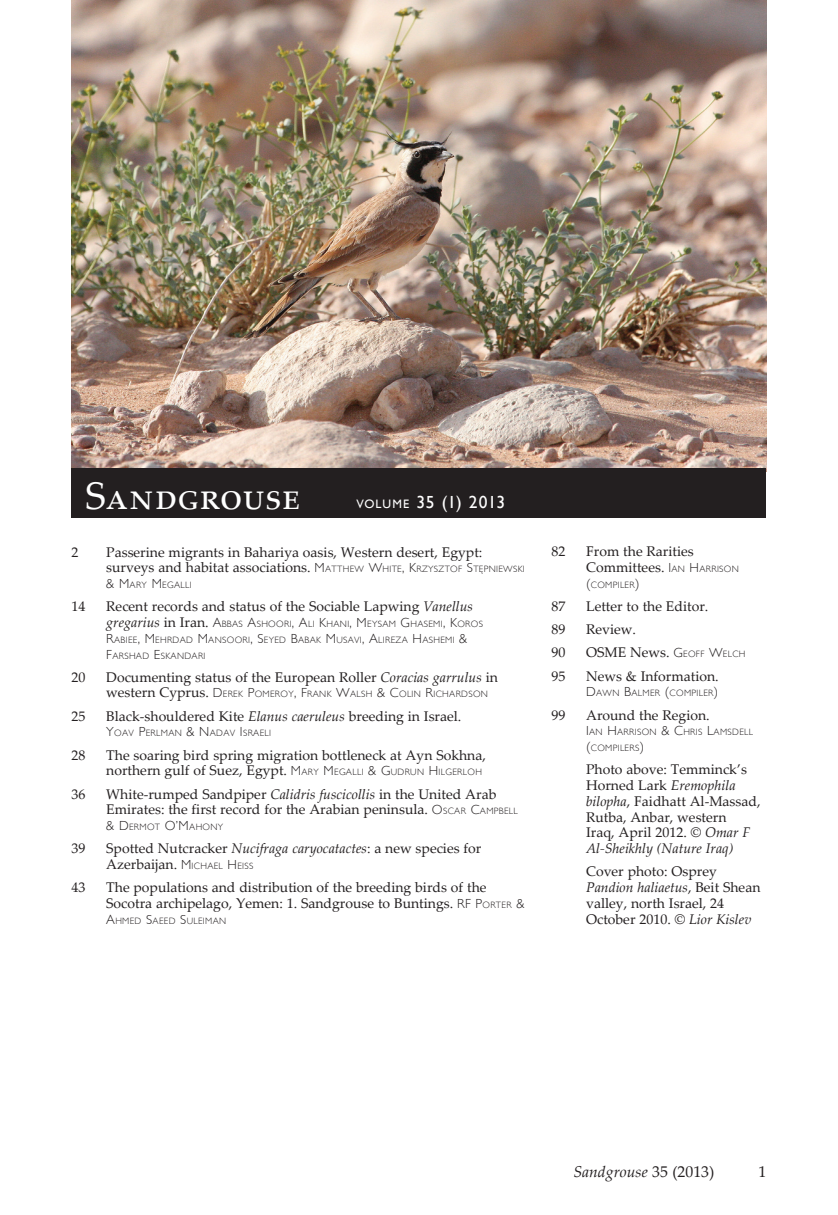
<style>
.page{position:relative;width:838px;height:1215px;background:#fff}
.page>*{position:absolute;margin:0;border:0;box-sizing:border-box;transform-origin:0 0}
.t1{font:38.5px "Palatino Linotype";letter-spacing:.02em;color:#fff}
.t2{font:17.5px "Gill Sans";letter-spacing:.035em;color:#fff}
.t3{font:italic 15.75px "Palatino Linotype";color:#231f20}
.t4{font:15.75px "Palatino Linotype";color:#231f20}
.t5{font:14px/15.8px "Palatino Linotype";color:#231f20}
.t6{font:300 9.1px/15.8px "Gill Sans";letter-spacing:.035em;color:#231f20}
.s1{font-size:12.25px}
.s2{font-family:"Gill Sans";font-weight:300;font-size:13.12px}
.s3{font-family:"Gill Sans";font-weight:300;font-size:9.1px}
.s4{font-size:13.12px}
.s5{font-style:italic}
.s6{font-family:"Palatino Linotype";font-weight:400;font-style:italic;font-size:14px}
.s7{font-family:"Palatino Linotype";font-weight:400;font-size:14px}
.s8{font-style:normal}
</style>
<div class="page">
<img style="left:71px;top:0;width:695px;height:468px">
<div style="left:71px;top:468px;width:695px;height:50px;background:#231f20"></div>
<h1 class="t1" style="left:85px;top:469px;width:217px">Sandgrouse</h1>
<p class="t2" style="left:356px;top:492px;width:150px"><span class="s1">VOLUME</span> 35 (1) 2013</p>
<p class="t5" style="left:71px;top:543px;width:8px">2</p>
<p class="t5" style="left:106px;top:543px;width:420px">Passerine migrants in Bahariya oasis, Western desert, Egypt: surveys and habitat associations. <span class="s2">M</span><span class="s3">ATTHEW</span> <span class="s2">W</span><span class="s3">HITE</span><span class="s2">, K</span><span class="s3">RZYSZTOF</span> <span class="s2">S</span><span class="s3">TĘPNIEWSKI</span></p>
<p class="t6" style="left:106px;top:576px;width:87px"><span class="s4">&amp; M</span>ARY <span class="s4">M</span>EGALLI</p>
<p class="t5" style="left:71px;top:598px;width:15px">14</p>
<p class="t5" style="left:106px;top:598px;width:368px">Recent records and status of the Sociable Lapwing <span class="s5">Vanellus</span></p>
<p class="t6" style="left:106px;top:615px;width:378px"><span class="s6">gregarius</span> <span class="s7">in Iran.</span> <span class="s4">A</span>BBAS <span class="s4">A</span>SHOORI<span class="s4">, A</span>LI <span class="s4">K</span>HANI<span class="s4">, M</span>EYSAM <span class="s4">G</span>HASEMI<span class="s4">, K</span>OROS<br><span class="s4">R</span>ABIEE<span class="s4">, M</span>EHRDAD <span class="s4">M</span>ANSOORI<span class="s4">, S</span>EYED <span class="s4">B</span>ABAK <span class="s4">M</span>USAVI<span class="s4">, A</span>LIREZA <span class="s4">H</span>ASHEMI <span class="s4">&amp;<br>F</span>ARSHAD <span class="s4">E</span>SKANDARI</p>
<p class="t5" style="left:71px;top:668px;width:15px">20</p>
<p class="t5" style="left:106px;top:668px;width:393px">Documenting status of the European Roller <span class="s5">Coracias garrulus</span> in</p>
<p class="t6" style="left:106px;top:686px;width:383px"><span class="s7">western Cyprus.</span> <span class="s4">D</span> EREK <span class="s4">P</span>OMEROY<span class="s4">, F</span>RANK <span class="s4">W</span>ALSH <span class="s4">&amp; C</span>OLIN <span class="s4">R</span>ICHARDSON</p>
<p class="t5" style="left:71px;top:707px;width:15px">25</p>
<p class="t5" style="left:106px;top:707px;width:356px">Black-shouldered Kite <span class="s5">Elanus caeruleus</span> breeding in Israel.</p>
<p class="t6" style="left:106px;top:725px;width:166px"><span class="s4">Y</span>OAV <span class="s4">P</span>ERLMAN <span class="s4">&amp; N</span> ADAV <span class="s4">I</span> SRAELI</p>
<p class="t5" style="left:71px;top:746px;width:15px">28</p>
<p class="t5" style="left:106px;top:746px;width:381px">The soaring bird spring migration bottleneck at Ayn Sokhna, northern gulf of Suez, Egypt. <span class="s2">M</span><span class="s3">ARY</span> <span class="s2">M</span><span class="s3">EGALLI</span> <span class="s2">&amp; G</span><span class="s3">UDRUN</span> <span class="s2">H</span> <span class="s3">ILGERLOH</span></p>
<p class="t5" style="left:71px;top:785px;width:15px">36</p>
<p class="t5" style="left:106px;top:785px;width:413px">White-rumped Sandpiper <span class="s5">Calidris fuscicollis</span> in the United Arab<br>Emirates: the first record for the Arabian peninsula. <span class="s2">O</span> <span class="s3">SCAR</span> <span class="s2">C</span><span class="s3">AM PBELL</span></p>
<p class="t6" style="left:106px;top:818px;width:118px"><span class="s4">&amp; D</span> ERMOT <span class="s4">O’M</span>AHONY</p>
<p class="t5" style="left:71px;top:840px;width:15px">39</p>
<p class="t5" style="left:106px;top:840px;width:376px">Spotted Nutcracker <span class="s5">Nucifraga caryocatactes</span>: a new species for<br>Azerbaijan. <span class="s2">M</span><span class="s3">ICHAEL</span> <span class="s2">H</span> <span class="s3">EISS</span></p>
<p class="t5" style="left:71px;top:879px;width:15px">43</p>
<p class="t5" style="left:106px;top:879px;width:419px">The populations and distribution of the breeding birds of the<br>Socotra archipelago, Yemen: 1. Sandgrouse to Buntings. <span class="s2">RF P</span> <span class="s3">ORTER</span> <span class="s2">&amp;</span></p>
<p class="t6" style="left:106px;top:912px;width:121px"><span class="s4">A</span>HMED <span class="s4">S</span>AEED <span class="s4">S</span>ULEIMAN</p>
<p class="t5" style="left:551px;top:543px;width:15px">82</p>
<p class="t5" style="left:586px;top:543px;width:154px">From the Rarities<br>Committees. <span class="s2">I</span> <span class="s3">AN</span> <span class="s2">H</span> <span class="s3">ARRISON</span></p>
<p class="t6" style="left:586px;top:576px;width:55px"><span class="s4">(</span>COMPILER<span class="s4">)</span></p>
<p class="t5" style="left:551px;top:598px;width:15px">87</p>
<p class="t5" style="left:586px;top:598px;width:124px">Letter to the Editor.</p>
<p class="t5" style="left:551px;top:621px;width:15px">89</p>
<p class="t5" style="left:586px;top:621px;width:51px">Review.</p>
<p class="t5" style="left:551px;top:644px;width:15px">90</p>
<p class="t5" style="left:586px;top:644px;width:161px">OSME News. <span class="s2">G</span><span class="s3">EOFF</span> <span class="s2">W</span><span class="s3">ELCH</span></p>
<p class="t5" style="left:551px;top:667px;width:15px">95</p>
<p class="t5" style="left:586px;top:667px;width:134px">News &amp; Information.</p>
<p class="t6" style="left:586px;top:685px;width:134px"><span class="s4">D</span>AWN <span class="s4">B</span>ALMER <span class="s4">(</span>COMPILER<span class="s4">)</span></p>
<p class="t5" style="left:551px;top:706px;width:15px">99</p>
<p class="t5" style="left:586px;top:706px;width:125px">Around the Region.</p>
<p class="t6" style="left:586px;top:724px;width:168px"><span class="s4">I</span>AN <span class="s4">H</span>ARRISON <span class="s4">&amp; C</span>HRIS <span class="s4">L</span>AMSDELL <span class="s4">(</span>COMPILERS<span class="s4">)</span></p>
<p class="t5" style="left:586px;top:761px;width:176px">Photo above: Temminck’s<br>Horned Lark <span class="s5">Eremophila bilopha</span>, Faidhatt Al-Massad,<br>Rutba, Anbar, western<br>Iraq, April 2012. © <span class="s5">Omar F<br>Al-Sheikhly (Nature Iraq)</span></p>
<p class="t5" style="left:586px;top:863px;width:176px">Cover photo: Osprey<br><span class="s5">Pandion haliaetus</span>, Beit Shean valley, north Israel, 24<br>October 2010. © <span class="s5">Lior Kislev</span></p>
<p class="t3" style="left:573px;top:1160px;width:142px">Sandgrouse <span class="s8">35 (2013)</span></p>
<p class="t4" style="left:758px;top:1160px;width:9px">1</p>
</div>
